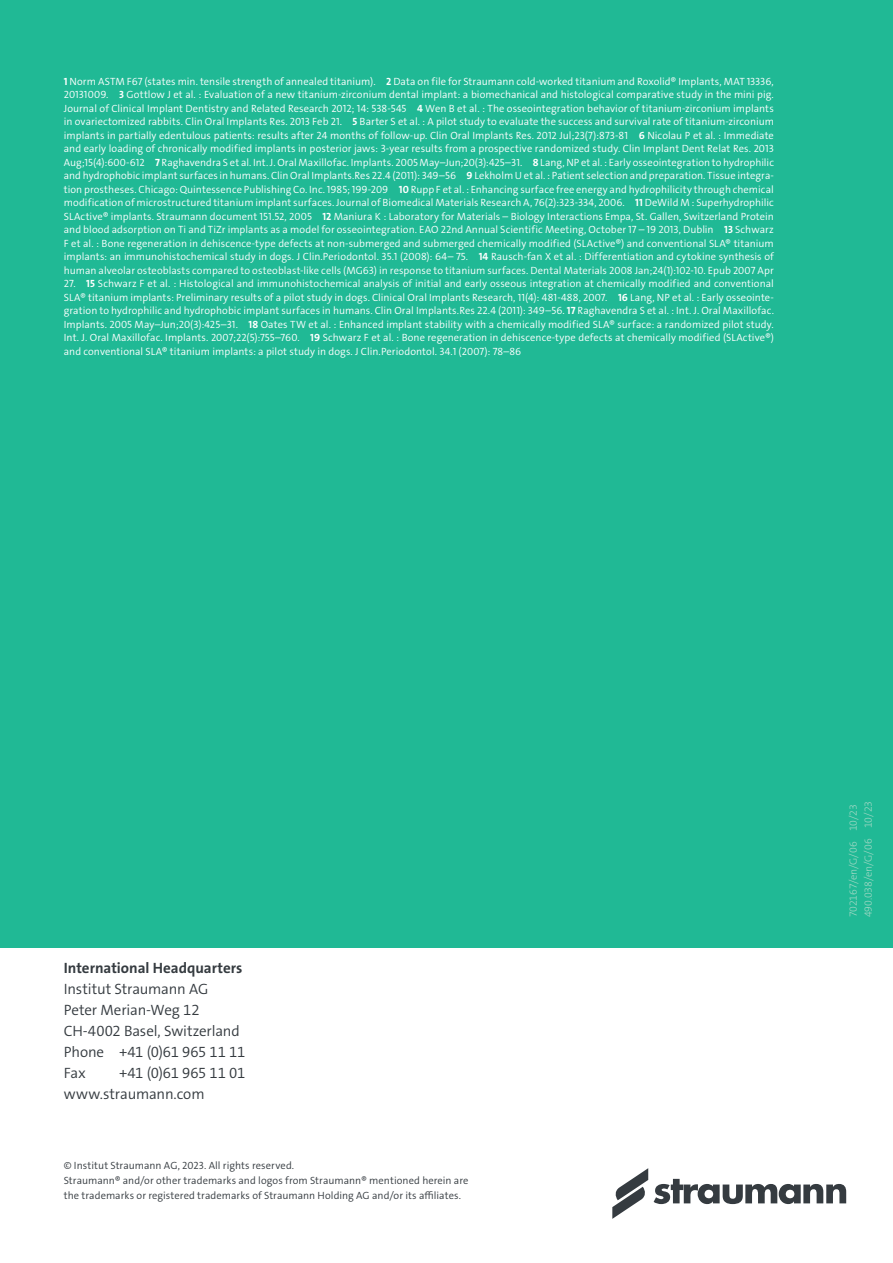
<style>
.page{position:relative;width:893px;height:1263px;background:#fff}
.page>*{position:absolute;margin:0;border:0;box-sizing:border-box;transform-origin:0 0}
.Address{font:15px "The Sans LP4 Se Lig";letter-spacing:-.01em;color:#353b40}
.Address-2{font:15px "The Sans LP7 Bld";color:#353b40}
.t1{font:10.5px/13.5px "The Sans LP4 Se Lig";letter-spacing:.005em;color:#fff;text-align:justify}
.t2{font:10.5px/15px "The Sans LP4 Se Lig";letter-spacing:.005em;color:#353b40}
.t3{font:10.5px "The Sans LP3 Lig";letter-spacing:-.005em;color:#a3d8c5}
.s1{font-family:"The Sans LP7 Bld"}
</style>
<div class="page">
<div style="left:0;top:0;width:893px;height:947px;background:#20b995"></div>
<svg style="left:654px;top:1179px;width:192px;height:25px"></svg>
<svg style="left:612px;top:1168px;width:36px;height:51px"></svg>
<p class="t1" style="left:64px;top:75px;width:712px"><span class="s1">1</span> Norm ASTM F67 (states min. tensile strength of annealed titanium). <span class="s1">2</span> Data on file for Straumann cold-worked titanium and Roxolid® Implants, MAT 13336, 20131009. <span class="s1">3</span> Gottlow J et al. : Evaluation of a new titanium-zirconium dental implant: a biomechanical and histological comparative study in the mini pig.<br>Journal of Clinical Implant Dentistry and Related Research 2012; 14: 538-545 <span class="s1">4</span> Wen B et al. : The osseointegration behavior of titanium-zirconium implants in ovariectomized rabbits. Clin Oral Implants Res. 2013 Feb 21. <span class="s1">5</span> Barter S et al. : A pilot study to evaluate the success and survival rate of titanium-zirconium implants in partially edentulous patients: results after 24 months of follow-up. Clin Oral Implants Res. 2012 Jul;23(7):873-81 <span class="s1">6</span> Nicolau P et al. : Immediate and early loading of chronically modified implants in posterior jaws: 3-year results from a prospective randomized study. Clin Implant Dent Relat Res. 2013<br>Aug;15(4):600-612 <span class="s1">7</span> Raghavendra S et al. Int. J. Oral Maxillofac. Implants. 2005 May–Jun;20(3):425–31. <span class="s1">8</span> Lang, NP et al. : Early osseointegration to hydrophilic and hydrophobic implant surfaces in humans. Clin Oral Implants.Res 22.4 (2011): 349–56 <span class="s1">9</span> Lekholm U et al. : Patient selection and preparation. Tissue integra&shy;tion prostheses. Chicago: Quintessence Publishing Co. Inc. 1985; 199-209 <span class="s1">10</span> Rupp F et al. : Enhancing surface free energy and hydrophilicity through chemical modification of microstructured titanium implant surfaces. Journal of Biomedical Materials Research A, 76(2):323-334, 2006. <span class="s1">11</span> DeWild M : Superhydrophilic SLActive® implants. Straumann document 151.52, 2005 <span class="s1">12</span> Maniura K : Laboratory for Materials – Biology Interactions Empa, St. Gallen, Switzerland Protein and blood adsorption on Ti and TiZr implants as a model for osseointegration. EAO 22nd Annual Scientific Meeting, October 17 – 19 2013, Dublin <span class="s1">13</span> Schwarz F et al. : Bone regeneration in dehiscence-type defects at non-submerged and submerged chemically modified (SLActive®) and conventional SLA® titanium implants: an immunohistochemical study in dogs. J Clin.Periodontol. 35.1 (2008): 64– 75. <span class="s1">14</span> Rausch-fan X et al. : Differentiation and cytokine synthesis of human alveolar osteoblasts compared to osteoblast-like cells (MG63) in response to titanium surfaces. Dental Materials 2008 Jan;24(1):102-10. Epub 2007 Apr</p>
<p class="t1" style="left:64px;top:277px;width:712px">27. <span class="s1">15</span> Schwarz F et al. : Histological and immunohistochemical analysis of initial and early osseous integration at chemically modified and conventional SLA® titanium implants: Preliminary results of a pilot study in dogs. Clinical Oral Implants Research, 11(4): 481-488, 2007. <span class="s1">16</span> Lang, NP et al. : Early osseointe&shy;gration to hydrophilic and hydrophobic implant surfaces in humans. Clin Oral Implants.Res 22.4 (2011): 349–56. <span class="s1">17</span> Raghavendra S et al. : Int. J. Oral Maxillofac.<br>Implants. 2005 May–Jun;20(3):425–31. <span class="s1">18</span> Oates TW et al. : Enhanced implant stability with a chemically modified SLA® surface: a randomized pilot study.<br>Int. J. Oral Maxillofac. Implants. 2007;22(5):755–760. <span class="s1">19</span> Schwarz F et al. : Bone regeneration in dehiscence-type defects at chemically modified (SLActive®) and conventional SLA® titanium implants: a pilot study in dogs. J Clin.Periodontol. 34.1 (2007): 78–86</p>
<p class="Address-2" style="left:64px;top:958px;width:180px">International Headquarters</p>
<p class="Address" style="left:64px;top:979px;width:146px">Institut Straumann AG</p>
<p class="Address" style="left:64px;top:1000px;width:137px">Peter Merian-Weg 12</p>
<p class="Address" style="left:64px;top:1021px;width:178px">CH-4002 Basel, Switzerland</p>
<p class="Address" style="left:64px;top:1042px;width:183px">Phone +41 (0)61 965 11 11</p>
<p class="Address" style="left:64px;top:1063px;width:23px">Fax</p>
<p class="Address" style="left:119px;top:1063px;width:128px">+41 (0)61 965 11 01</p>
<p class="Address" style="left:64px;top:1084px;width:142px">www.straumann.com</p>
<p class="t2" style="left:64px;top:1158px;width:232px">© Institut Straumann AG, 2023. All rights reserved.</p>
<p class="t2" style="left:64px;top:1173px;width:406px">Straumann® and/or other trademarks and logos from Straumann® mentioned herein are the trademarks or registered trademarks of Straumann Holding AG and/or its affiliates.</p>
<p class="t3" style="left:846px;top:917px;width:115px;rotate:-90deg">702167/en/G/06 10/23</p>
<p class="t3" style="left:861px;top:917px;width:118px;rotate:-90deg">490.038/en/G/06 10/23</p>
</div>
